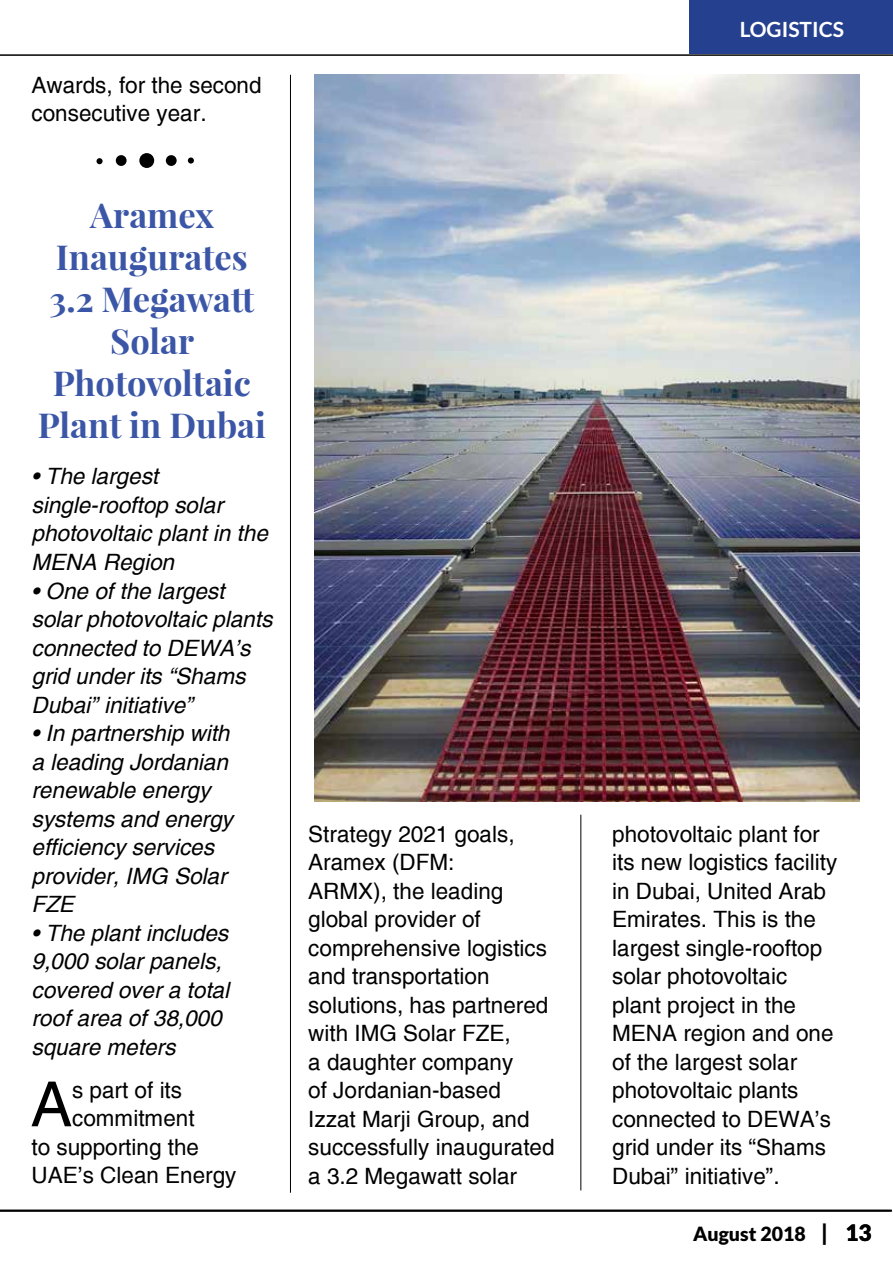
<style>
.page{position:relative;width:893px;height:1263px;background:#fff}
.page>*{position:absolute;margin:0;border:0;box-sizing:border-box;transform-origin:0 0}
.t1{font:62.1px "Helvetica";color:#000}
.t2{font:700 34.5px/42px "Playfair Display";color:#3b56a6;text-align:center}
.t3{font:22.5px/28.5px "Helvetica";color:#000}
.t4{font:italic 22.5px/28.5px "Helvetica";color:#000}
.t5{font:700 21px "Lato";color:#fff}
.t6{font:900 19.5px "Lato";color:#000}
.s1{font-size:22.5px}
</style>
<div class="page">
<hr style="left:0;top:54px;width:893px;height:2px;background:#000">
<div style="left:139px;top:153px;width:15px;height:15px;background:#000;border-radius:50%"></div>
<div style="left:166px;top:155px;width:11px;height:11px;background:#000;border-radius:50%"></div>
<div style="left:116px;top:155px;width:11px;height:11px;background:#000;border-radius:50%"></div>
<svg style="left:97px;top:158px;width:6px;height:6px"></svg>
<div style="left:188px;top:157px;width:6px;height:7px;background:#000;border-radius:50%"></div>
<hr style="left:290px;top:75px;width:1px;height:1118px;background:#000">
<hr style="left:581px;top:815px;width:1px;height:375px;background:#000">
<img style="left:315px;top:75px;width:545px;height:726px">
<hr style="left:0;top:1210px;width:892px;height:1px;background:#000">
<div style="left:690px;top:0;width:203px;height:54px;background:#25408f"></div>
<p class="t3" style="left:32px;top:71px;width:232px">Awards, for the second consecutive year.</p>
<h2 class="t2" style="left:38px;top:194px;width:230px">Aramex<br>Inaugurates<br>3.2 Megawatt<br>Solar<br>Photovoltaic<br>Plant in Dubai</h2>
<p class="t4" style="left:31px;top:462px;width:238px">• The largest single-rooftop solar photovoltaic plant in the<br>MENA Region</p>
<p class="t4" style="left:31px;top:576px;width:242px">• One of the largest solar photovoltaic plants connected to DEWA’s grid under its “Shams<br>Dubai” initiative”</p>
<p class="t4" style="left:31px;top:719px;width:203px">• In partnership with a leading Jordanian renewable energy systems and energy efficiency services provider, IMG Solar<br>FZE</p>
<p class="t4" style="left:31px;top:919px;width:199px">• The plant includes<br>9,000 solar panels, covered over a total roof area of 38,000 square meters</p>
<h1 class="t1" style="left:31px;top:1068px;width:43px">A</h1>
<p class="t3" style="left:72px;top:1076px;width:112px">s part of its</p>
<p class="t3" style="left:72px;top:1104px;width:124px">commitment</p>
<p class="t3" style="left:31px;top:1133px;width:169px">to supporting the</p>
<p class="t3" style="left:31px;top:1161px;width:207px">UAE’s Clean Energy</p>
<p class="t5" style="left:740px;top:17px;width:106px">LOGISTICS</p>
<p class="t3" style="left:308px;top:820px;width:248px">Strategy 2021 goals,<br>Aramex (DFM:<br>ARMX), the leading global provider of comprehensive logistics and transportation solutions, has partnered with IMG Solar FZE,<br>a daughter company<br>of Jordanian-based<br>Izzat Marji Group, and successfully inaugurated a 3.2 Megawatt solar</p>
<p class="t3" style="left:612px;top:820px;width:227px">photovoltaic plant for its new logistics facility in Dubai, United Arab<br>Emirates. This is the largest single-rooftop solar photovoltaic plant project in the<br>MENA region and one of the largest solar photovoltaic plants connected to DEWA’s grid under its “Shams<br>Dubai” initiative”.</p>
<p class="t6" style="left:693px;top:1222px;width:180px">August 2018 <span class="s1">| 13</span></p>
</div>
